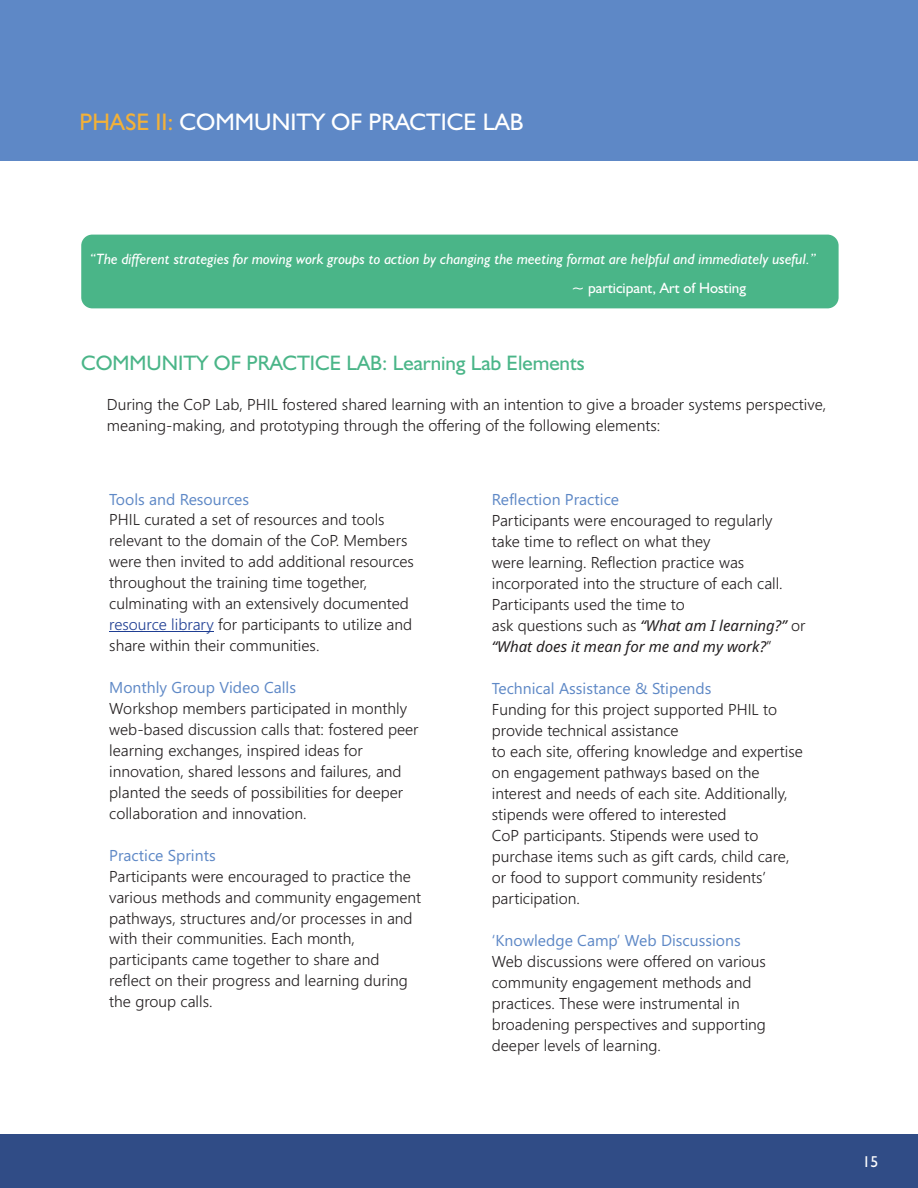
<style>
.page{position:relative;width:918px;height:1188px;background:#fff}
.page>*{position:absolute;margin:0;border:0;box-sizing:border-box;transform-origin:0 0}
.t1{font:24px "Humanist 521 BT";color:#fff}
.t2{font:21px "Humanist 521 BT";color:#4ab588}
.t3{font:300 15.75px/21px "Nirmala UI";color:#231f20}
.t4{font:15.75px "Nirmala UI";color:#5e88c6}
.t5{font:15.75px "Humanist 521 BT";color:#fff}
.t6{font:italic 15px "Humanist 521 BT";color:#fff}
.t7{font:italic 15px "Noto Sans";color:#231f20}
.t8{font:15px "Humanist 521 BT";color:#fff}
.s1{color:#f3b138}
.s2{color:#1f3e93}
.s3{font-family:"Noto Sans";font-weight:400;font-style:italic;font-size:15px}
.s4{font-family:"Nirmala UI";font-weight:300;font-style:normal;font-size:15.75px}
</style>
<div class="page">
<div style="left:81px;top:235px;width:758px;height:73px;background:#4ab588;border-radius:11px"></div>
<div style="left:0;top:0;width:918px;height:160px;background:#5e88c6"></div>
<div style="left:0;top:1134px;width:918px;height:54px;background:#304c86"></div>
<hr style="left:109px;top:632px;width:105px;height:1px;background:#1f3e93">
<h1 class="t1" style="left:79px;top:112px;width:446px"><span class="s1">PHASE II:</span> COMMUNITY OF PRACTICE LAB</h1>
<p class="t6" style="left:90px;top:253px;width:728px">“The different strategies for moving work groups to action by changing the meeting format are helpful and immediately useful.”</p>
<p class="t8" style="left:572px;top:281px;width:176px">~ participant, Art of Hosting</p>
<h2 class="t2" style="left:81px;top:354px;width:505px">COMMUNITY OF PRACTICE LAB: Learning Lab Elements</h2>
<p class="t3" style="left:107px;top:395px;width:721px">During the CoP Lab, PHIL fostered shared learning with an intention to give a broader systems perspective, meaning-making, and prototyping through the offering of the following elements:</p>
<p class="t4" style="left:109px;top:493px;width:141px">Tools and Resources</p>
<p class="t3" style="left:109px;top:511px;width:306px">PHIL curated a set of resources and tools relevant to the domain of the CoP. Members were then invited to add additional resources throughout the training time together, culminating with an extensively documented <span class="s2">resource library</span> for participants to utilize and share within their communities.</p>
<p class="t4" style="left:109px;top:682px;width:188px">Monthly Group Video Calls</p>
<p class="t3" style="left:109px;top:699px;width:311px">Workshop members participated in monthly web-based discussion calls that: fostered peer learning exchanges, inspired ideas for innovation, shared lessons and failures, and planted the seeds of possibilities for deeper collaboration and innovation.</p>
<p class="t4" style="left:109px;top:849px;width:108px">Practice Sprints</p>
<p class="t3" style="left:109px;top:867px;width:313px">Participants were encouraged to practice the various methods and community engagement pathways, structures and/or processes in and with their communities. Each month, participants came together to share and reflect on their progress and learning during the group calls.</p>
<p class="t4" style="left:492px;top:494px;width:129px">Reflection Practice</p>
<p class="t3" style="left:492px;top:511px;width:315px">Participants were encouraged to regularly<br>take time to reflect on what they<br>were learning. Reflection practice was incorporated into the structure of each call.<br>Participants used the time to<br>ask questions such as <span class="s3">“What am I learning?”</span> or</p>
<p class="t7" style="left:492px;top:636px;width:281px">“What does it mean for me and my work?<span class="s4">”</span></p>
<p class="t4" style="left:492px;top:683px;width:221px">Technical Assistance &amp; Stipends</p>
<p class="t3" style="left:492px;top:701px;width:313px">Funding for this project supported PHIL to provide technical assistance<br>to each site, offering knowledge and expertise on engagement pathways based on the interest and needs of each site. Additionally, stipends were offered to interested<br>CoP participants. Stipends were used to purchase items such as gift cards, child care, or food to support community residentsʼ participation.</p>
<p class="t4" style="left:492px;top:934px;width:250px">‘Knowledge Campʼ Web Discussions</p>
<p class="t3" style="left:492px;top:952px;width:276px">Web discussions were offered on various community engagement methods and practices. These were instrumental in broadening perspectives and supporting deeper levels of learning.</p>
<p class="t5" style="left:863px;top:1155px;width:17px">15</p>
</div>
